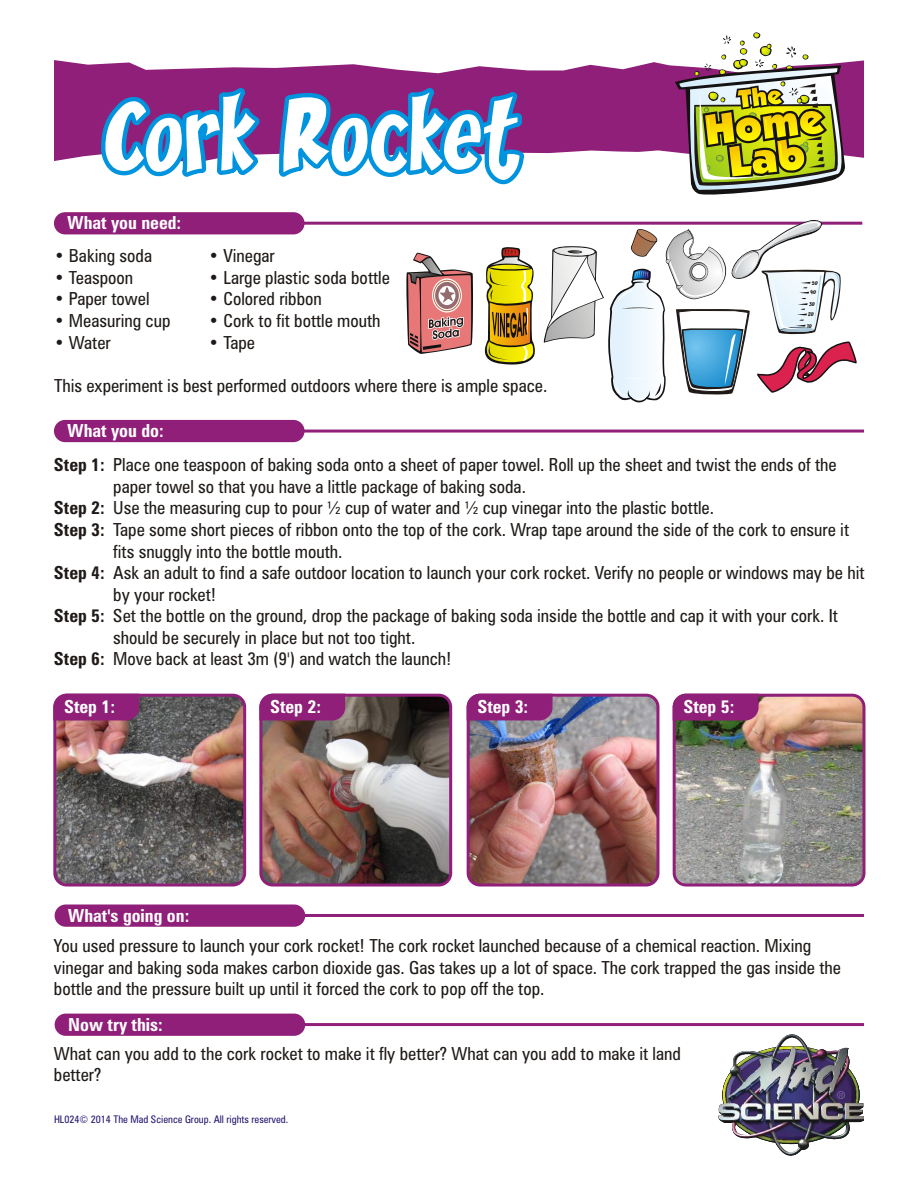
<style>
.page{position:relative;width:918px;height:1188px;background:#fff}
.page>*{position:absolute;margin:0;border:0;box-sizing:border-box;transform-origin:0 0}
.t1{font:condensed 18px/21.6px "Zurich BT";color:#1f1a17}
.t2{font:700 condensed 18px "Zurich BT";color:#fff}
.t3{font:condensed 10.5px "Zurich BT";color:#291770}
.t4{font:5.1px/9.9px "Yikes";color:#1f1a17}
.s1{font-weight:700}
</style>
<div class="page">
<img style="left:719px;top:1034px;width:145px;height:122px">
<svg style="left:54px;top:60px;width:810px;height:101px;fill:#8f1f78"></svg>
<svg style="left:675px;top:32px;width:173px;height:163px"></svg>
<svg style="left:101px;top:88px;width:159px;height:89px"></svg>
<svg style="left:279px;top:88px;width:245px;height:96px"></svg>
<hr style="left:67px;top:222px;width:795px;height:3px;background:#8f1f78">
<div style="left:54px;top:212px;width:251px;height:22px;background:#8f1f78;border-radius:11px"></div>
<hr style="left:69px;top:430px;width:795px;height:3px;background:#8f1f78">
<div style="left:54px;top:420px;width:251px;height:22px;background:#8f1f78;border-radius:11px"></div>
<hr style="left:68px;top:1023px;width:796px;height:3px;background:#8f1f78">
<div style="left:55px;top:1014px;width:250px;height:22px;background:#8f1f78;border-radius:11px"></div>
<hr style="left:68px;top:914px;width:796px;height:3px;background:#8f1f78">
<div style="left:55px;top:905px;width:250px;height:22px;background:#8f1f78;border-radius:11px"></div>
<img style="left:55px;top:695px;width:190px;height:190px;border-radius:12px">
<div style="left:53px;top:694px;width:193px;height:193px;border:3px solid #8f1f78;border-radius:12px"></div>
<svg style="left:53px;top:693px;width:88px;height:29px;background:#922c7a"></svg>
<img style="left:261px;top:695px;width:190px;height:190px;border-radius:12px">
<div style="left:259px;top:694px;width:193px;height:193px;border:3px solid #8f1f78;border-radius:12px"></div>
<img style="left:469px;top:695px;width:189px;height:190px;border-radius:12px">
<div style="left:467px;top:694px;width:192px;height:193px;border:3px solid #8f1f78;border-radius:12px"></div>
<img style="left:674px;top:695px;width:190px;height:190px;border-radius:12px">
<div style="left:673px;top:694px;width:192px;height:193px;border:3px solid #8f1f78;border-radius:12px"></div>
<svg style="left:259px;top:693px;width:88px;height:29px;background:#912c7a"></svg>
<svg style="left:466px;top:693px;width:88px;height:29px;background:#923080"></svg>
<svg style="left:672px;top:693px;width:88px;height:29px;background:#922e7a"></svg>
<svg style="left:484px;top:247px;width:51px;height:118px"></svg>
<svg style="left:406px;top:252px;width:67px;height:102px"></svg>
<svg style="left:543px;top:220px;width:314px;height:183px"></svg>
<p class="t2" style="left:68px;top:216px;width:115px">What you need:</p>
<p class="t1" style="left:54px;top:247px;width:100px">• Baking soda</p>
<p class="t1" style="left:54px;top:268px;width:81px">• Teaspoon</p>
<p class="t1" style="left:54px;top:290px;width:97px">• Paper towel</p>
<p class="t1" style="left:54px;top:312px;width:118px">• Measuring cup</p>
<p class="t1" style="left:54px;top:333px;width:58px">• Water</p>
<p class="t1" style="left:54px;top:376px;width:495px">This experiment is best performed outdoors where there is ample space.</p>
<p class="t1" style="left:208px;top:247px;width:68px">• Vinegar</p>
<p class="t1" style="left:208px;top:268px;width:183px">• Large plastic soda bottle</p>
<p class="t1" style="left:208px;top:290px;width:115px">• Colored ribbon</p>
<p class="t1" style="left:208px;top:312px;width:174px">• Cork to fit bottle mouth</p>
<p class="t1" style="left:208px;top:333px;width:48px">• Tape</p>
<p class="t2" style="left:68px;top:423px;width:98px">What you do:</p>
<p class="t4" style="left:810px;top:278px;width:9px">50<br>40</p>
<p class="t4" style="left:808px;top:300px;width:8px">30<br>20</p>
<p class="t4" style="left:807px;top:321px;width:7px">10</p>
<p class="t1" style="left:54px;top:456px;width:784px"><span class="s1">Step 1:</span> Place one teaspoon of baking soda onto a sheet of paper towel. Roll up the sheet and twist the ends of the</p>
<p class="t1" style="left:113px;top:477px;width:414px">paper towel so that you have a little package of baking soda.</p>
<p class="t1" style="left:54px;top:499px;width:662px"><span class="s1">Step 2:</span> Use the measuring cup to pour ½ cup of water and ½ cup vinegar into the plastic bottle.</p>
<p class="t1" style="left:54px;top:520px;width:797px"><span class="s1">Step 3:</span> Tape some short pieces of ribbon onto the top of the cork. Wrap tape around the side of the cork to ensure it</p>
<p class="t1" style="left:113px;top:542px;width:231px">fits snuggly into the bottle mouth.</p>
<p class="t1" style="left:54px;top:564px;width:812px"><span class="s1">Step 4:</span> Ask an adult to find a safe outdoor location to launch your cork rocket. Verify no people or windows may be hit</p>
<p class="t1" style="left:113px;top:585px;width:105px">by your rocket!</p>
<p class="t1" style="left:54px;top:607px;width:786px"><span class="s1">Step 5:</span> Set the bottle on the ground, drop the package of baking soda inside the bottle and cap it with your cork. It</p>
<p class="t1" style="left:113px;top:628px;width:304px">should be securely in place but not too tight.</p>
<p class="t1" style="left:54px;top:650px;width:399px"><span class="s1">Step 6:</span> Move back at least 3m (9') and watch the launch!</p>
<p class="t2" style="left:64px;top:699px;width:52px">Step 1:</p>
<p class="t2" style="left:270px;top:699px;width:52px">Step 2:</p>
<p class="t2" style="left:477px;top:699px;width:52px">Step 3:</p>
<p class="t2" style="left:683px;top:699px;width:52px">Step 5:</p>
<p class="t2" style="left:68px;top:908px;width:123px">What's going on:</p>
<p class="t1" style="left:54px;top:937px;width:789px">You used pressure to launch your cork rocket! The cork rocket launched because of a chemical reaction. Mixing vinegar and baking soda makes carbon dioxide gas. Gas takes up a lot of space. The cork trapped the gas inside the bottle and the pressure built up until it forced the cork to pop off the top.</p>
<p class="t2" style="left:68px;top:1017px;width:96px">Now try this:</p>
<p class="t1" style="left:54px;top:1044px;width:629px">What can you add to the cork rocket to make it fly better? What can you add to make it land better?</p>
<p class="t3" style="left:54px;top:1115px;width:236px">HL024© 2014 The Mad Science Group. All rights reserved.</p>
</div>
